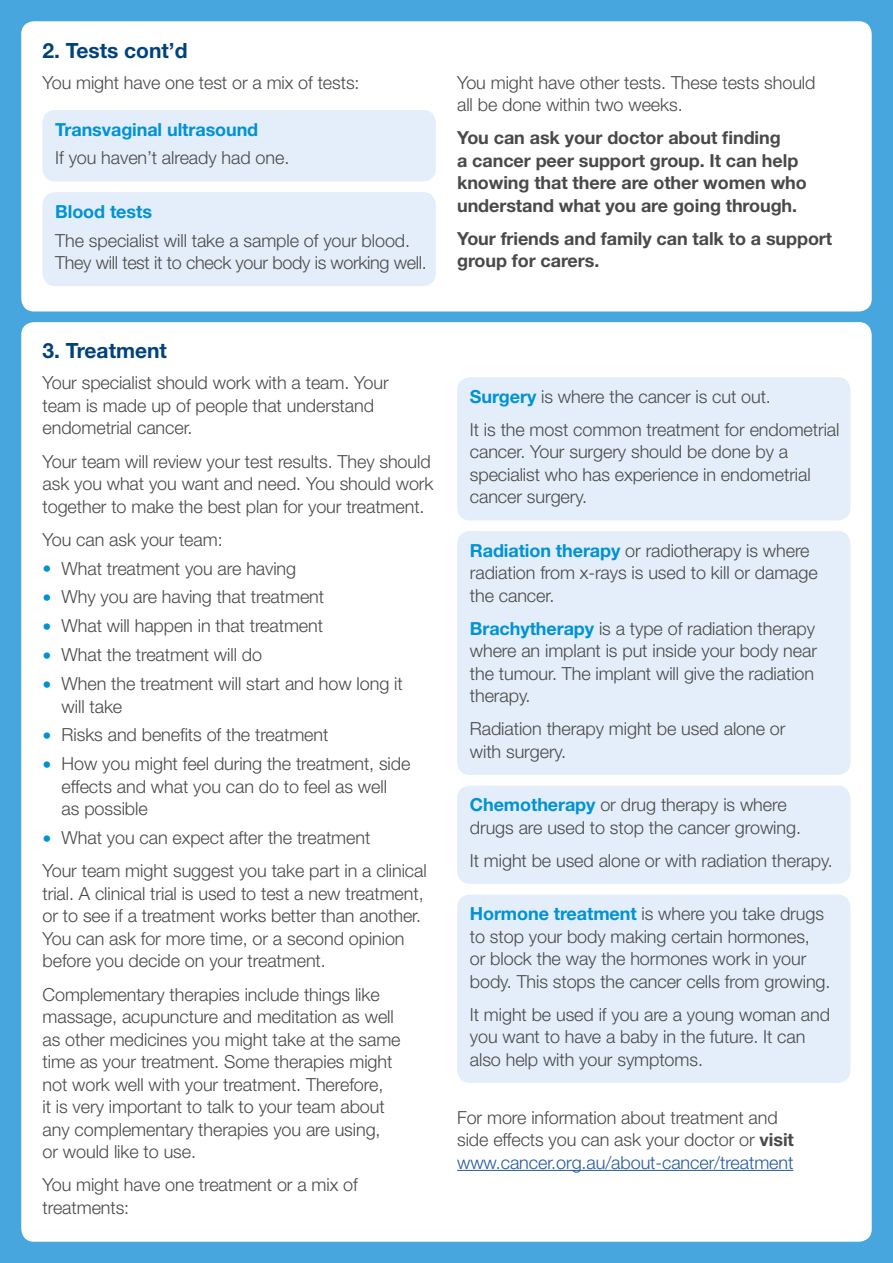
<style>
.page{position:relative;width:893px;height:1263px;background:#47a6dd}
.page>*{position:absolute;margin:0;border:0;box-sizing:border-box;transform-origin:0 0}
.t1{font:700 21px "Helvetica Neue LT Std";color:#00427e}
.t2{font:300 18px/22.5px "Helvetica Neue LT Std";letter-spacing:-.005em;color:#4a4948}
.t3{font:700 18px/22.5px "Helvetica Neue LT Std";letter-spacing:-.005em;color:#4a4948}
.t4{font:700 18px "Helvetica Neue LT Std";letter-spacing:-.005em;color:#0092d3}
.s1{color:#0092d3}
.s2{font-weight:700;color:#0092d3}
.s3{font-weight:700}
.s4{color:#265a9b}
</style>
<div class="page">
<div style="left:21px;top:21px;width:851px;height:290px;background:#fff;border-radius:13px"></div>
<div style="left:21px;top:322px;width:851px;height:920px;background:#fff;border-radius:13px"></div>
<div style="left:43px;top:110px;width:393px;height:71px;background:#e3eefa;border-radius:13px"></div>
<div style="left:43px;top:192px;width:393px;height:94px;background:#e3eefa;border-radius:13px"></div>
<hr style="left:457px;top:1170px;width:336px;height:1px;background:#265a9b">
<div style="left:457px;top:377px;width:393px;height:143px;background:#e3eefa;border-radius:13px"></div>
<div style="left:457px;top:531px;width:393px;height:244px;background:#e3eefa;border-radius:13px"></div>
<div style="left:457px;top:785px;width:393px;height:99px;background:#e3eefa;border-radius:13px"></div>
<div style="left:457px;top:894px;width:393px;height:189px;background:#e3eefa;border-radius:13px"></div>
<p class="t1" style="left:43px;top:37px;width:147px">2. Tests cont’d</p>
<p class="t2" style="left:43px;top:70px;width:319px">You might have one test or a mix of tests:</p>
<p class="t4" style="left:55px;top:118px;width:205px">Transvaginal ultrasound</p>
<p class="t2" style="left:55px;top:146px;width:236px">If you haven’t already had one.</p>
<p class="t4" style="left:55px;top:200px;width:98px">Blood tests</p>
<p class="t2" style="left:55px;top:229px;width:373px">The specialist will take a sample of your blood.<br>They will test it to check your body is working well.</p>
<p class="t2" style="left:457px;top:70px;width:360px">You might have other tests. These tests should all be done within two weeks.</p>
<p class="t3" style="left:457px;top:126px;width:351px">You can ask your doctor about finding<br>a cancer peer support group. It can help knowing that there are other women who understand what you are going through.</p>
<p class="t3" style="left:457px;top:227px;width:376px">Your friends and family can talk to a support group for carers.</p>
<p class="t1" style="left:43px;top:338px;width:126px">3. Treatment</p>
<p class="t2" style="left:43px;top:371px;width:348px">Your specialist should work with a team. Your team is made up of people that understand endometrial cancer.</p>
<p class="t2" style="left:43px;top:449px;width:392px">Your team will review your test results. They should ask you what you want and need. You should work together to make the best plan for your treatment.</p>
<p class="t2" style="left:43px;top:528px;width:182px">You can ask your team:</p>
<p class="t2" style="left:43px;top:556px;width:255px"><span class="s1">•</span> What treatment you are having</p>
<p class="t2" style="left:43px;top:585px;width:283px"><span class="s1">•</span> Why you are having that treatment</p>
<p class="t2" style="left:43px;top:614px;width:282px"><span class="s1">•</span> What will happen in that treatment</p>
<p class="t2" style="left:43px;top:643px;width:221px"><span class="s1">•</span> What the treatment will do</p>
<p class="t2" style="left:62px;top:672px;width:343px;text-indent:-19px"><span class="s1">•</span> When the treatment will start and how long it will take</p>
<p class="t2" style="left:43px;top:723px;width:287px"><span class="s1">•</span> Risks and benefits of the treatment</p>
<p class="t2" style="left:62px;top:752px;width:350px;text-indent:-19px"><span class="s1">•</span> How you might feel during the treatment, side effects and what you can do to feel as well<br>as possible</p>
<p class="t2" style="left:43px;top:821px;width:386px;line-height:33.2px"><span class="s1">•</span> What you can expect after the treatment<br>Your team might suggest you take part in a clinical</p>
<p class="t2" style="left:43px;top:882px;width:383px">trial. A clinical trial is used to test a new treatment, or to see if a treatment works better than another.<br>You can ask for more time, or a second opinion before you decide on your treatment.</p>
<p class="t2" style="left:43px;top:982px;width:360px">Complementary therapies include things like massage, acupuncture and meditation as well as other medicines you might take at the same time as your treatment. Some therapies might not work well with your treatment. Therefore,<br>it is very important to talk to your team about any complementary therapies you are using, or would like to use.</p>
<p class="t2" style="left:43px;top:1173px;width:317px">You might have one treatment or a mix of treatments:</p>
<p class="t2" style="left:470px;top:379px;width:371px;line-height:33.2px"><span class="s2">Surgery</span> is where the cancer is cut out.<br>It is the most common treatment for endometrial</p>
<p class="t2" style="left:470px;top:440px;width:342px">cancer. Your surgery should be done by a specialist who has experience in endometrial cancer surgery.</p>
<p class="t2" style="left:470px;top:539px;width:349px"><span class="s2">Radiation therapy</span> or radiotherapy is where radiation from x-rays is used to kill or damage the cancer.</p>
<p class="t2" style="left:470px;top:617px;width:349px"><span class="s2">Brachytherapy</span> is a type of radiation therapy where an implant is put inside your body near the tumour. The implant will give the radiation therapy.</p>
<p class="t2" style="left:470px;top:717px;width:317px">Radiation therapy might be used alone or with surgery.</p>
<p class="t2" style="left:470px;top:793px;width:333px"><span class="s2">Chemotherapy</span> or drug therapy is where drugs are used to stop the cancer growing.</p>
<p class="t2" style="left:470px;top:849px;width:364px">It might be used alone or with radiation therapy.</p>
<p class="t2" style="left:470px;top:902px;width:362px"><span class="s2">Hormone treatment</span> is where you take drugs to stop your body making certain hormones,<br>or block the way the hormones work in your body. This stops the cancer cells from growing.</p>
<p class="t2" style="left:470px;top:1003px;width:362px">It might be used if you are a young woman and you want to have a baby in the future. It can also help with your symptoms.</p>
<p class="t2" style="left:457px;top:1105px;width:338px">For more information about treatment and side effects you can ask your doctor or <span class="s3">visit </span><span class="s4">www.cancer.org.au/about-cancer/treatment</span></p>
</div>
